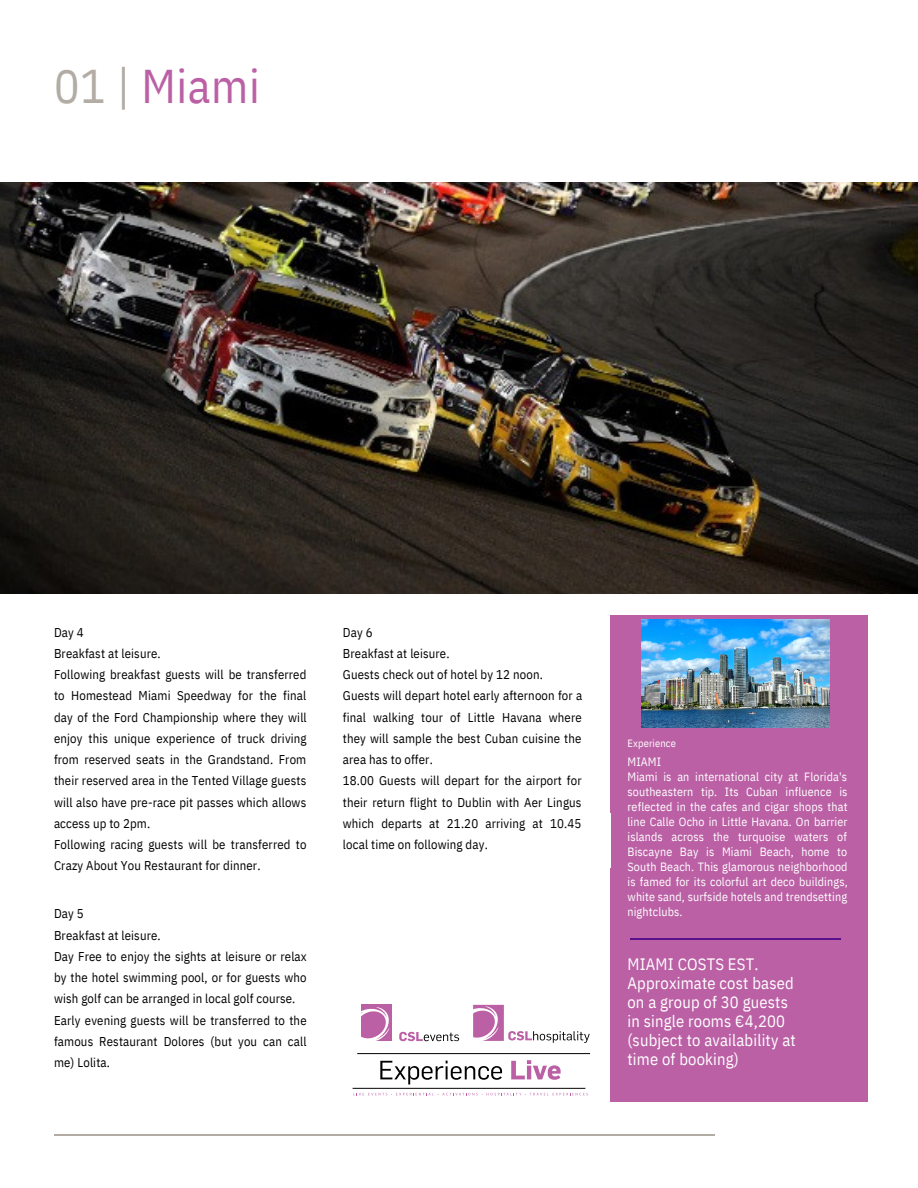
<style>
.page{position:relative;width:918px;height:1188px;background:#fff}
.page>*{position:absolute;margin:0;border:0;box-sizing:border-box;transform-origin:0 0}
.t1{font:47.25px "IBM Plex Sans Cond";letter-spacing:.01em;color:#bb60a5}
.t2{font:16.5px/19.2px "IBM Plex Sans Cond";letter-spacing:.01em;color:#fff}
.t3{font:12.75px/21.3px "IBM Plex Sans Cond";letter-spacing:.01em;color:#000}
.t4{font:12px/15px "IBM Plex Sans Cond";letter-spacing:.01em;color:#fff}
.t5{font:10.5px "IBM Plex Sans Cond";letter-spacing:.01em;color:#fff}
.s1{color:#b3aca5}
</style>
<div class="page">
<hr style="left:54px;top:1134px;width:810px;height:1px;background:#b3aca5">
<img style="left:0;top:182px;width:918px;height:412px">
<div style="left:611px;top:616px;width:256px;height:486px;background:#bb60a5"></div>
<hr style="left:631px;top:938px;width:209px;height:1px;background:#5b118b">
<div style="left:716px;top:1134px;width:166px;height:32px;background:#fff"></div>
<img style="left:642px;top:620px;width:188px;height:108px">
<svg style="left:508px;top:1031px;width:82px;height:12px"></svg>
<div style="left:473px;top:1005px;width:31px;height:36px;background:#bb60a5"></div>
<div style="left:361px;top:1005px;width:31px;height:36px;background:#bb60a5"></div>
<svg style="left:399px;top:1006px;width:100px;height:36px"></svg>
<svg style="left:361px;top:1007px;width:29px;height:34px"></svg>
<svg style="left:380px;top:1061px;width:122px;height:23px"></svg>
<svg style="left:511px;top:1060px;width:50px;height:20px"></svg>
<hr style="left:357px;top:1053px;width:233px;height:1px;background:#000">
<hr style="left:353px;top:1088px;width:232px;height:1px;background:#000">
<svg style="left:356px;top:1093px;width:232px;height:2px"></svg>
<h1 class="t1" style="left:54px;top:54px;width:207px"><span class="s1">01 |</span> Miami</h1>
<p class="t3" style="left:54px;top:621px;width:254px">Day 4<br>Breakfast at leisure.<br>Following breakfast guests will be transferred to Homestead Miami Speedway for the final day of the Ford Championship where they will enjoy this unique experience of truck driving from reserved seats in the Grandstand. From their reserved area in the Tented Village guests will also have pre-race pit passes which allows access up to 2pm.<br>Following racing guests will be transferred to Crazy About You Restaurant for dinner.</p>
<p class="t3" style="left:343px;top:621px;width:241px">Day 6<br>Breakfast at leisure.<br>Guests check out of hotel by 12 noon.<br>Guests will depart hotel early afternoon for a final walking tour of Little Havana where they will sample the best Cuban cuisine the area has to offer.<br>18.00 Guests will depart for the airport for their return flight to Dublin with Aer Lingus which departs at 21.20 arriving at 10.45 local time on following day.</p>
<p class="t3" style="left:54px;top:903px;width:254px">Day 5<br>Breakfast at leisure.<br>Day Free to enjoy the sights at leisure or relax by the hotel swimming pool, or for guests who wish golf can be arranged in local golf course.<br>Early evening guests will be transferred to the famous Restaurant Dolores (but you can call me) Lolita.</p>
<p class="t5" style="left:627px;top:736px;width:50px">Experience</p>
<p class="t4" style="left:627px;top:754px;width:222px">MIAMI<br>Miami is an international city at Florida's southeastern tip. Its Cuban influence is reflected in the cafes and cigar shops that line Calle Ocho in Little Havana. On barrier islands across the turquoise waters of Biscayne Bay is Miami Beach, home to South Beach. This glamorous neighborhood is famed for its colorful art deco buildings, white sand, surfside hotels and trendsetting nightclubs.</p>
<p class="t2" style="left:627px;top:954px;width:170px">MIAMI COSTS EST.<br>Approximate cost based on a group of 30 guests in single rooms €4,200 (subject to availability at time of booking)</p>
</div>
